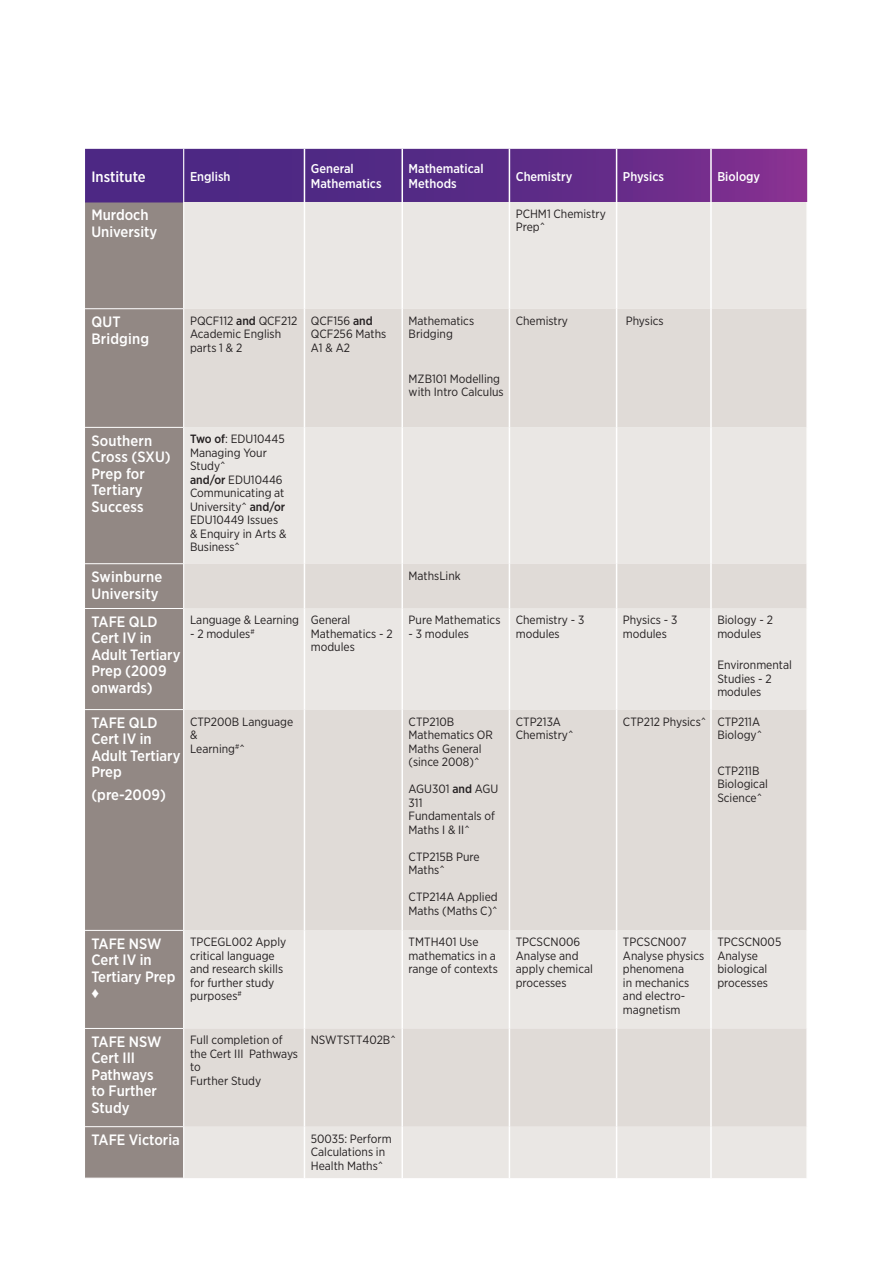
<style>
.page{position:relative;width:893px;height:1263px;background:#fff}
.page>*{position:absolute;margin:0;border:0;box-sizing:border-box;transform-origin:0 0}
.TABLE_HEAD{font:500 15px/16.5px "Gotham Narrow";color:#fff}
.TABLE_HEAD-2{font:500 12.75px/15px "Gotham Narrow";color:#fff}
.table_body{font:12px/13.5px "Gotham Narrow";color:#231f20}
.s1{font-weight:500}
.s2{font-family:"Arial";font-weight:400}
</style>
<div class="page">
<svg style="left:85px;top:149px;width:722px;height:53px;background:#5d2b87"></svg>
<div style="left:85px;top:203px;width:98px;height:975px;background:#928884"></div>
<div style="left:184px;top:202px;width:622px;height:976px;background:#eae7e4"></div>
<svg style="left:184px;top:309px;width:622px;height:818px;background:#e4e0dc"></svg>
<hr style="left:85px;top:308px;width:98px;height:1px;background:#fff">
<hr style="left:85px;top:427px;width:98px;height:1px;background:#fff">
<hr style="left:85px;top:563px;width:98px;height:1px;background:#fff">
<hr style="left:85px;top:608px;width:98px;height:1px;background:#fff">
<hr style="left:85px;top:709px;width:98px;height:1px;background:#fff">
<hr style="left:85px;top:930px;width:98px;height:1px;background:#fff">
<hr style="left:85px;top:1028px;width:98px;height:1px;background:#fff">
<hr style="left:85px;top:1126px;width:98px;height:1px;background:#fff">
<hr style="left:304px;top:202px;width:1px;height:107px;background:#fff">
<hr style="left:401px;top:202px;width:2px;height:107px;background:#fff">
<hr style="left:509px;top:202px;width:1px;height:107px;background:#fff">
<hr style="left:616px;top:202px;width:1px;height:107px;background:#fff">
<hr style="left:710px;top:202px;width:2px;height:107px;background:#fff">
<hr style="left:304px;top:309px;width:1px;height:118px;background:#fff">
<hr style="left:401px;top:309px;width:2px;height:118px;background:#fff">
<hr style="left:509px;top:309px;width:1px;height:118px;background:#fff">
<hr style="left:616px;top:309px;width:1px;height:118px;background:#fff">
<hr style="left:710px;top:309px;width:2px;height:118px;background:#fff">
<hr style="left:304px;top:427px;width:1px;height:137px;background:#fff">
<hr style="left:401px;top:427px;width:2px;height:137px;background:#fff">
<hr style="left:509px;top:427px;width:1px;height:137px;background:#fff">
<hr style="left:616px;top:427px;width:1px;height:137px;background:#fff">
<hr style="left:710px;top:427px;width:2px;height:137px;background:#fff">
<hr style="left:304px;top:564px;width:1px;height:44px;background:#fff">
<hr style="left:401px;top:564px;width:2px;height:44px;background:#fff">
<hr style="left:509px;top:564px;width:1px;height:44px;background:#fff">
<hr style="left:616px;top:564px;width:1px;height:44px;background:#fff">
<hr style="left:710px;top:564px;width:2px;height:44px;background:#fff">
<hr style="left:304px;top:608px;width:1px;height:101px;background:#fff">
<hr style="left:401px;top:608px;width:2px;height:101px;background:#fff">
<hr style="left:509px;top:608px;width:1px;height:101px;background:#fff">
<hr style="left:616px;top:608px;width:1px;height:101px;background:#fff">
<hr style="left:710px;top:608px;width:2px;height:101px;background:#fff">
<hr style="left:304px;top:709px;width:1px;height:221px;background:#fff">
<hr style="left:401px;top:709px;width:2px;height:221px;background:#fff">
<hr style="left:509px;top:709px;width:1px;height:221px;background:#fff">
<hr style="left:616px;top:709px;width:1px;height:221px;background:#fff">
<hr style="left:710px;top:709px;width:2px;height:221px;background:#fff">
<hr style="left:304px;top:930px;width:1px;height:98px;background:#fff">
<hr style="left:401px;top:930px;width:2px;height:98px;background:#fff">
<hr style="left:509px;top:930px;width:1px;height:98px;background:#fff">
<hr style="left:616px;top:930px;width:1px;height:98px;background:#fff">
<hr style="left:710px;top:930px;width:2px;height:98px;background:#fff">
<hr style="left:304px;top:1028px;width:1px;height:99px;background:#fff">
<hr style="left:401px;top:1028px;width:2px;height:99px;background:#fff">
<hr style="left:509px;top:1028px;width:1px;height:99px;background:#fff">
<hr style="left:616px;top:1028px;width:1px;height:99px;background:#fff">
<hr style="left:710px;top:1028px;width:2px;height:99px;background:#fff">
<hr style="left:304px;top:1127px;width:1px;height:51px;background:#fff">
<hr style="left:401px;top:1127px;width:2px;height:51px;background:#fff">
<hr style="left:509px;top:1127px;width:1px;height:51px;background:#fff">
<hr style="left:616px;top:1127px;width:1px;height:51px;background:#fff">
<hr style="left:710px;top:1127px;width:2px;height:51px;background:#fff">
<hr style="left:401px;top:149px;width:2px;height:53px;background:#fff">
<hr style="left:509px;top:149px;width:1px;height:53px;background:#fff">
<hr style="left:616px;top:149px;width:1px;height:53px;background:#fff">
<hr style="left:710px;top:149px;width:2px;height:53px;background:#fff">
<hr style="left:183px;top:149px;width:1px;height:53px;background:#fff">
<hr style="left:304px;top:149px;width:1px;height:53px;background:#fff">
<p class="TABLE_HEAD" style="left:91px;top:169px;width:56px">Institute</p>
<p class="TABLE_HEAD-2" style="left:190px;top:168px;width:42px">English</p>
<p class="TABLE_HEAD-2" style="left:311px;top:161px;width:72px">General<br>Mathematics</p>
<p class="TABLE_HEAD-2" style="left:409px;top:161px;width:76px">Mathematical<br>Methods</p>
<p class="TABLE_HEAD-2" style="left:516px;top:168px;width:58px">Chemistry</p>
<p class="TABLE_HEAD-2" style="left:623px;top:168px;width:43px">Physics</p>
<p class="TABLE_HEAD-2" style="left:717px;top:168px;width:44px">Biology</p>
<p class="TABLE_HEAD" style="left:91px;top:207px;width:67px">Murdoch<br>University</p>
<p class="table_body" style="left:516px;top:207px;width:92px">PCHM1 Chemistry<br>Prep^</p>
<p class="TABLE_HEAD" style="left:91px;top:313px;width:59px">QUT<br>Bridging</p>
<p class="table_body" style="left:190px;top:313px;width:109px">PQCF112 <span class="s1">and</span> QCF212<br>Academic English parts 1 &amp; 2</p>
<p class="table_body" style="left:311px;top:313px;width:77px">QCF156 <span class="s1">and<br></span>QCF256 Maths<br>A1 &amp; A2</p>
<p class="table_body" style="left:409px;top:313px;width:67px">Mathematics<br>Bridging</p>
<p class="table_body" style="left:409px;top:372px;width:97px">MZB101 Modelling with Intro Calculus</p>
<p class="table_body" style="left:516px;top:313px;width:54px">Chemistry</p>
<p class="table_body" style="left:626px;top:313px;width:39px">Physics</p>
<p class="TABLE_HEAD" style="left:91px;top:432px;width:81px">Southern<br>Cross (SXU)<br>Prep for<br>Tertiary<br>Success</p>
<p class="table_body" style="left:190px;top:432px;width:98px"><span class="s1">Two of</span>: EDU10445<br>Managing Your<br>Study^<br><span class="s1">and/or</span> EDU10446<br>Communicating at<br>University^ <span class="s1">and/or<br></span>EDU10449 Issues &amp; Enquiry in Arts &amp;<br>Business^</p>
<p class="TABLE_HEAD" style="left:91px;top:568px;width:72px">Swinburne<br>University</p>
<p class="table_body" style="left:409px;top:568px;width:54px">MathsLink</p>
<p class="TABLE_HEAD" style="left:91px;top:613px;width:91px">TAFE QLD<br>Cert IV in<br>Adult Tertiary<br>Prep (2009 onwards)</p>
<p class="table_body" style="left:190px;top:613px;width:111px">Language &amp; Learning</p>
<p class="table_body" style="left:311px;top:613px;width:83px">General<br>Mathematics - 2 modules</p>
<p class="table_body" style="left:409px;top:613px;width:93px">Pure Mathematics</p>
<p class="table_body" style="left:190px;top:627px;width:66px">- 2 modules<sup>#</sup></p>
<p class="table_body" style="left:409px;top:627px;width:62px">- 3 modules</p>
<p class="TABLE_HEAD" style="left:91px;top:714px;width:91px">TAFE QLD<br>Cert IV in<br>Adult Tertiary<br>Prep</p>
<p class="TABLE_HEAD" style="left:91px;top:787px;width:76px">(pre-2009)</p>
<p class="table_body" style="left:190px;top:714px;width:105px">CTP200B Language &amp;<br>Learning<sup>#</sup>^</p>
<p class="table_body" style="left:409px;top:714px;width:86px">CTP210B<br>Mathematics OR<br>Maths General (since 2008)^</p>
<p class="table_body" style="left:409px;top:782px;width:91px">AGU301 <span class="s1">and</span> AGU<br>311<br>Fundamentals of<br>Maths I &amp; II^</p>
<p class="table_body" style="left:409px;top:849px;width:72px">CTP215B Pure<br>Maths^</p>
<p class="table_body" style="left:409px;top:890px;width:91px">CTP214A Applied<br>Maths (Maths C)^</p>
<p class="table_body" style="left:516px;top:613px;width:70px">Chemistry - 3 modules</p>
<p class="table_body" style="left:623px;top:613px;width:56px">Physics - 3 modules</p>
<p class="table_body" style="left:717px;top:613px;width:57px">Biology - 2 modules</p>
<p class="table_body" style="left:717px;top:658px;width:76px">Environmental<br>Studies - 2 modules</p>
<p class="table_body" style="left:516px;top:714px;width:59px">CTP213A<br>Chemistry^</p>
<p class="table_body" style="left:623px;top:714px;width:85px">CTP212 Physics^</p>
<p class="table_body" style="left:717px;top:714px;width:46px">CTP211A<br>Biology^</p>
<p class="table_body" style="left:717px;top:763px;width:52px">CTP211B<br>Biological<br>Science^</p>
<p class="TABLE_HEAD" style="left:91px;top:935px;width:86px">TAFE NSW<br>Cert IV in<br>Tertiary Prep <span class="s2">♦</span></p>
<p class="table_body" style="left:190px;top:935px;width:98px">TPCEGL002 Apply critical language and research skills for further study purposes<sup>#</sup></p>
<p class="table_body" style="left:409px;top:935px;width:91px">TMTH401 Use mathematics in a range of contexts</p>
<p class="table_body" style="left:516px;top:935px;width:79px">TPCSCN006<br>Analyse and apply chemical processes</p>
<p class="table_body" style="left:623px;top:935px;width:83px">TPCSCN007<br>Analyse physics phenomena<br>in mechanics and electro&shy;magnetism</p>
<p class="table_body" style="left:717px;top:935px;width:65px">TPCSCN005<br>Analyse biological processes</p>
<p class="TABLE_HEAD" style="left:91px;top:1033px;width:72px">TAFE NSW<br>Cert III<br>Pathways to Further<br>Study</p>
<p class="table_body" style="left:190px;top:1033px;width:110px">Full completion of the Cert III Pathways to<br>Further Study</p>
<p class="table_body" style="left:311px;top:1033px;width:86px">NSWTSTT402B^</p>
<p class="TABLE_HEAD" style="left:91px;top:1131px;width:90px">TAFE Victoria</p>
<p class="table_body" style="left:311px;top:1131px;width:82px">50035: Perform<br>Calculations in<br>Health Maths^</p>
</div>
